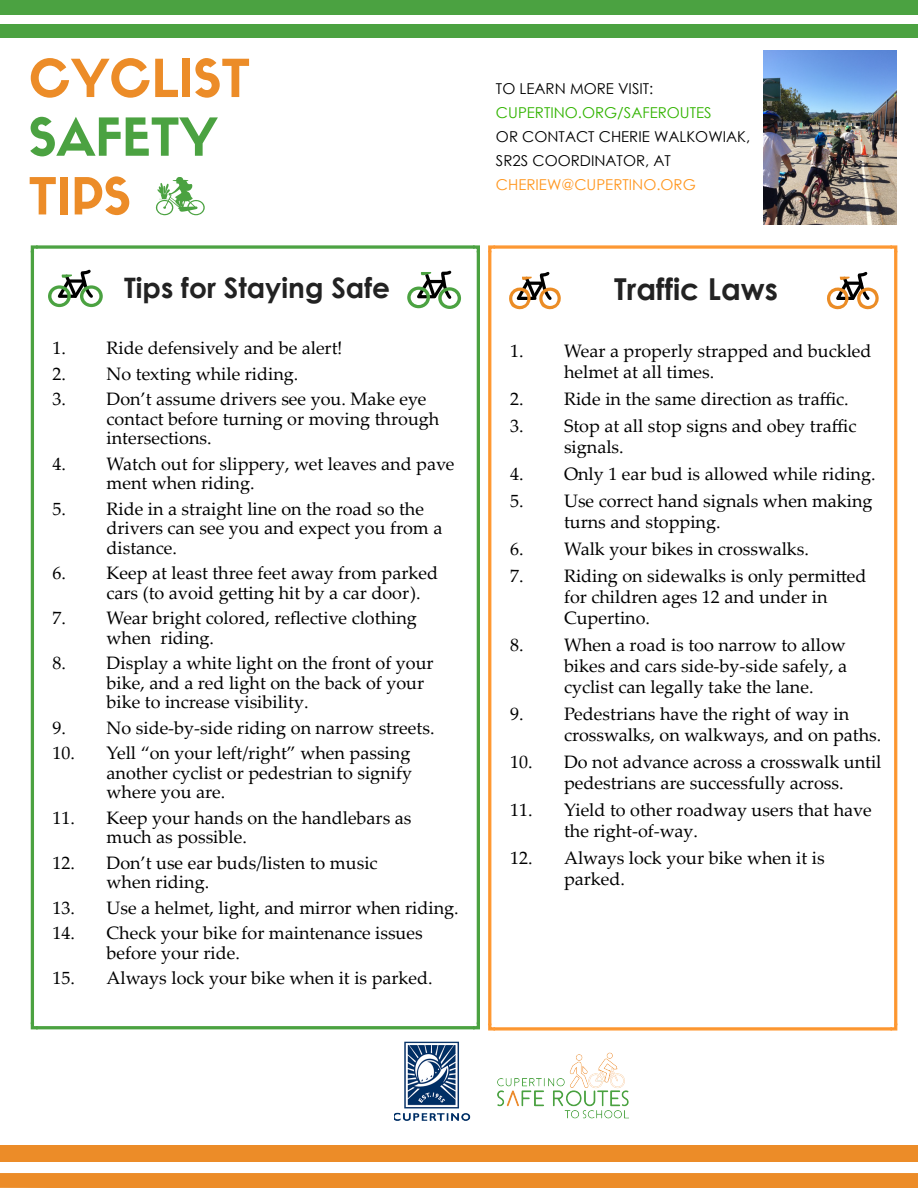
<style>
.page{position:relative;width:918px;height:1188px;background:#fff}
.page>*{position:absolute;margin:0;border:0;box-sizing:border-box;transform-origin:0 0}
.t1{font:700 30.15px "Century Gothic";color:#222}
.t2{font:700 28.2px "Century Gothic";color:#222}
.t3{font:18px/19.5px "Palatino Linotype";color:#000}
.t4{font:15px/24px "Century Gothic";color:#000}
.t5{font:15px "Century Gothic";color:#32b400}
.t6{font:15px "Century Gothic";color:#ff971f}
</style>
<div class="page">
<div style="left:0;top:1145px;width:918px;height:17px;background:#ec8c28"></div>
<div style="left:0;top:1173px;width:918px;height:15px;background:#ec8c28"></div>
<div style="left:0;top:0;width:918px;height:15px;background:#4ba241"></div>
<div style="left:0;top:24px;width:918px;height:14px;background:#4ba241"></div>
<hr style="left:477px;top:251px;width:3px;height:773px;background:#4ba241">
<hr style="left:31px;top:251px;width:3px;height:773px;background:#4ba241">
<svg style="left:38px;top:245px;width:434px;height:4px;background:#6bb263"></svg>
<div style="left:36px;top:1026px;width:439px;height:3px;background:#4ba241;border:2px solid #4ba241"></div>
<svg style="left:472px;top:245px;width:8px;height:8px"></svg>
<svg style="left:30px;top:245px;width:8px;height:8px"></svg>
<svg style="left:472px;top:1022px;width:8px;height:8px"></svg>
<svg style="left:30px;top:1022px;width:8px;height:8px"></svg>
<img style="left:497px;top:1052px;width:132px;height:67px">
<img style="left:395px;top:1041px;width:76px;height:80px">
<svg style="left:31px;top:58px;width:147px;height:40px"></svg>
<div style="left:182px;top:59px;width:8px;height:38px;background:#ec8c28"></div>
<svg style="left:195px;top:58px;width:54px;height:40px"></svg>
<svg style="left:30px;top:117px;width:188px;height:39px"></svg>
<svg style="left:30px;top:177px;width:26px;height:37px"></svg>
<div style="left:60px;top:177px;width:8px;height:37px;background:#ec8c28"></div>
<svg style="left:75px;top:176px;width:54px;height:39px"></svg>
<div style="left:894px;top:251px;width:3px;height:774px;background:#ec8c28;border:2px solid #f93"></div>
<div style="left:488px;top:251px;width:3px;height:774px;background:#ec8c28;border:2px solid #f93"></div>
<svg style="left:496px;top:245px;width:394px;height:4px;background:#fdaa57"></svg>
<svg style="left:496px;top:1027px;width:394px;height:4px;background:#fdaa56"></svg>
<svg style="left:890px;top:245px;width:8px;height:8px"></svg>
<svg style="left:488px;top:245px;width:8px;height:8px"></svg>
<svg style="left:890px;top:1023px;width:8px;height:8px"></svg>
<svg style="left:488px;top:1023px;width:8px;height:8px"></svg>
<svg style="left:407px;top:270px;width:54px;height:39px"></svg>
<img style="left:764px;top:50px;width:133px;height:175px">
<svg style="left:509px;top:271px;width:52px;height:39px"></svg>
<svg style="left:827px;top:271px;width:52px;height:39px"></svg>
<svg style="left:48px;top:269px;width:55px;height:38px"></svg>
<svg style="left:155px;top:177px;width:50px;height:39px"></svg>
<p class="t4" style="left:496px;top:76px;width:159px">TO LEARN MORE VISIT:</p>
<p class="t5" style="left:496px;top:102px;width:217px">CUPERTINO.ORG/SAFEROUTES</p>
<p class="t4" style="left:496px;top:124px;width:256px">OR CONTACT CHERIE WALKOWIAK,<br>SR2S COORDINATOR, AT</p>
<p class="t6" style="left:496px;top:174px;width:201px">CHERIEW@CUPERTINO.ORG</p>
<h2 class="t2" style="left:124px;top:266px;width:268px">Tips for Staying Safe</h2>
<h1 class="t1" style="left:614px;top:267px;width:165px">Traffic Laws</h1>
<p class="t3" style="left:53px;top:338px;width:292px">1. Ride defensively and be alert!</p>
<p class="t3" style="left:53px;top:363px;width:247px">2. No texting while riding.</p>
<p class="t3" style="left:107px;top:389px;width:334px;text-indent:-54px">3. Don’t assume drivers see you. Make eye contact before turning or moving through intersections.</p>
<p class="t3" style="left:107px;top:453px;width:349px;text-indent:-54px">4. Watch out for slippery, wet leaves and pave ment when riding.</p>
<p class="t3" style="left:107px;top:498px;width:337px;text-indent:-54px">5. Ride in a straight line on the road so the drivers can see you and expect you from a distance.</p>
<p class="t3" style="left:107px;top:563px;width:333px;text-indent:-54px">6. Keep at least three feet away from parked cars (to avoid getting hit by a car door).</p>
<p class="t3" style="left:107px;top:608px;width:312px;text-indent:-54px">7. Wear bright colored, reflective clothing when riding.</p>
<p class="t3" style="left:107px;top:653px;width:329px;text-indent:-54px">8. Display a white light on the front of your bike, and a red light on the back of your bike to increase visibility.</p>
<p class="t3" style="left:53px;top:717px;width:383px">9. No side-by-side riding on narrow streets.</p>
<p class="t3" style="left:107px;top:743px;width:307px;text-align:justify;text-indent:-54px">10. Yell “on your left/right” when passing another cyclist or pedestrian to signify where you are.</p>
<p class="t3" style="left:107px;top:807px;width:306px;text-indent:-54px">11. Keep your hands on the handlebars as much as possible.</p>
<p class="t3" style="left:107px;top:852px;width:273px;text-indent:-54px">12. Don’t use ear buds/listen to music when riding.</p>
<p class="t3" style="left:53px;top:897px;width:408px">13. Use a helmet, light, and mirror when riding.</p>
<p class="t3" style="left:107px;top:923px;width:318px;text-indent:-54px">14. Check your bike for maintenance issues before your ride.</p>
<p class="t3" style="left:53px;top:968px;width:382px">15. Always lock your bike when it is parked.</p>
<p class="t3" style="left:564px;top:340px;width:309px;line-height:21px;text-indent:-54px">1. Wear a properly strapped and buckled helmet at all times.</p>
<p class="t3" style="left:510px;top:389px;width:340px">2. Ride in the same direction as traffic.</p>
<p class="t3" style="left:564px;top:415px;width:294px;line-height:21px;text-indent:-54px">3. Stop at all stop signs and obey traffic signals.</p>
<p class="t3" style="left:510px;top:464px;width:367px">4. Only 1 ear bud is allowed while riding.</p>
<p class="t3" style="left:564px;top:490px;width:310px;line-height:21px;text-indent:-54px">5. Use correct hand signals when making turns and stopping.</p>
<p class="t3" style="left:510px;top:539px;width:301px">6. Walk your bikes in crosswalks.</p>
<p class="t3" style="left:564px;top:565px;width:304px;line-height:21px;text-indent:-54px">7. Riding on sidewalks is only permitted for children ages 12 and under in<br>Cupertino.</p>
<p class="t3" style="left:564px;top:634px;width:285px;line-height:21px;text-align:justify;text-indent:-54px">8. When a road is too narrow to allow bikes and cars side-by-side safely, a cyclist can legally take the lane.</p>
<p class="t3" style="left:564px;top:703px;width:319px;line-height:21px;text-indent:-54px">9. Pedestrians have the right of way in crosswalks, on walkways, and on paths.</p>
<p class="t3" style="left:564px;top:751px;width:319px;line-height:21px;text-indent:-54px">10. Do not advance across a crosswalk until pedestrians are successfully across.</p>
<p class="t3" style="left:564px;top:799px;width:309px;line-height:21px;text-indent:-54px">11. Yield to other roadway users that have the right-of-way.</p>
<p class="t3" style="left:564px;top:847px;width:262px;line-height:21px;text-indent:-54px">12. Always lock your bike when it is parked.</p>
</div>
